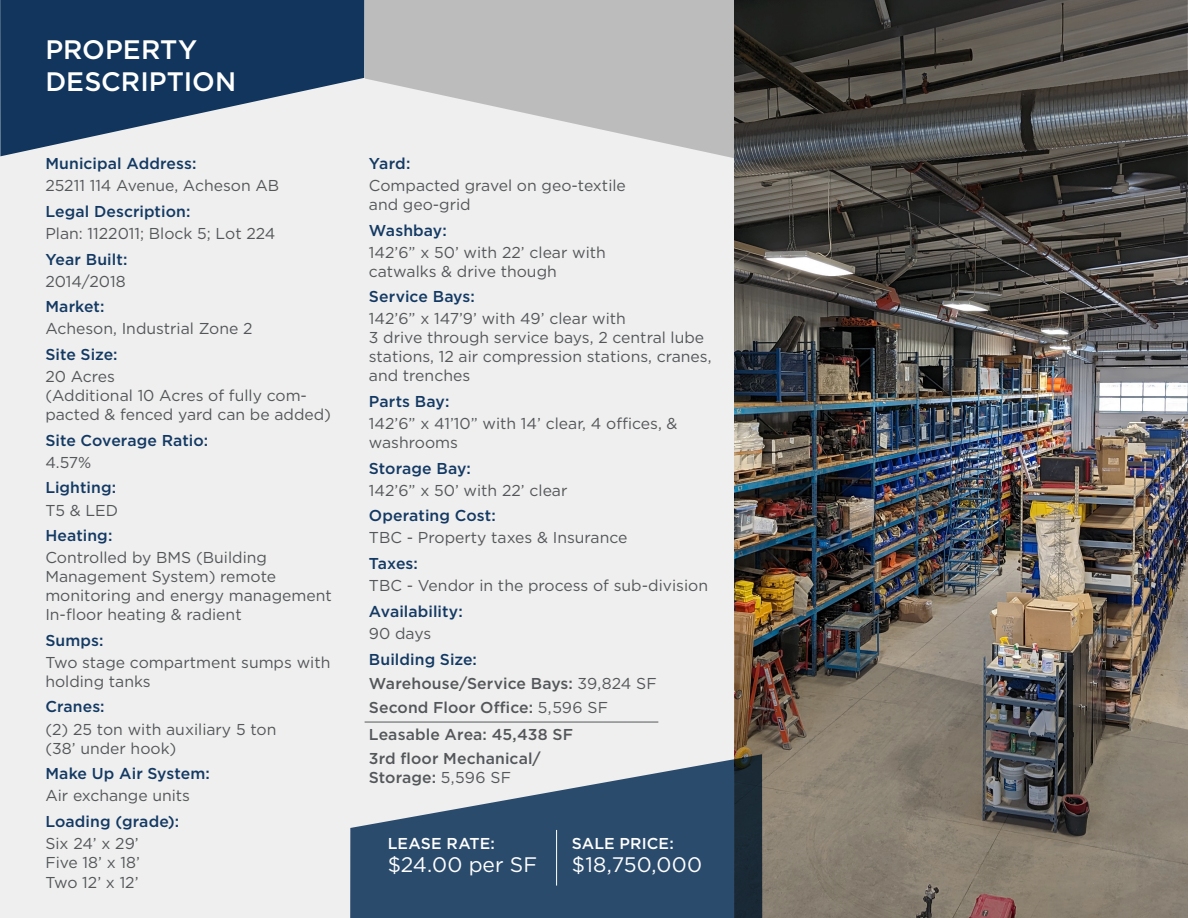
<style>
.page{position:relative;width:1188px;height:918px;background:#fff}
.page>*{position:absolute;margin:0;border:0;box-sizing:border-box;transform-origin:0 0}
.t1{font:500 26.7px/32.1px "Gotham";color:#fff}
.t2{font:21px "Gotham";letter-spacing:.005em;color:#fff}
.t3{font:15.75px/18.9px "Gotham";color:#54575a}
.t4{font:500 15.75px "Gotham";letter-spacing:.005em;color:#133963}
.t5{font:500 15.75px/19.5px "Gotham";letter-spacing:.005em;color:#54575a}
.t6{font:500 15.75px "Gotham";letter-spacing:.005em;color:#fff}
.s1{font-weight:400}
</style>
<div class="page">
<img style="left:734px;top:256px;width:454px;height:376px">
<img style="left:734px;top:632px;width:454px;height:286px">
<div style="left:0;top:0;width:734px;height:918px;background:#efefef"></div>
<svg style="left:350px;top:754px;width:412px;height:164px;fill:#2b4b6d"></svg>
<svg style="left:365px;top:0;width:823px;height:256px"></svg>
<svg style="left:0;top:0;width:365px;height:156px;fill:#11355c"></svg>
<hr style="left:365px;top:722px;width:293px;height:1px;background:#54575a">
<hr style="left:556px;top:830px;width:1px;height:56px;background:#fff">
<p class="t1" style="left:45px;top:33px;width:192px">PROPERTY<br>DESCRIPTION</p>
<p class="t4" style="left:45px;top:153px;width:153px">Municipal Address:</p>
<p class="t3" style="left:45px;top:176px;width:235px">25211 114 Avenue, Acheson AB</p>
<p class="t4" style="left:45px;top:201px;width:147px">Legal Description:</p>
<p class="t3" style="left:45px;top:224px;width:232px">Plan: 1122011; Block 5; Lot 224</p>
<p class="t4" style="left:45px;top:249px;width:84px">Year Built:</p>
<p class="t3" style="left:45px;top:271px;width:82px">2014/2018</p>
<p class="t4" style="left:45px;top:296px;width:61px">Market:</p>
<p class="t3" style="left:45px;top:319px;width:209px">Acheson, Industrial Zone 2</p>
<p class="t4" style="left:45px;top:344px;width:74px">Site Size:</p>
<p class="t3" style="left:45px;top:367px;width:287px">20 Acres<br>(Additional 10 Acres of fully com&shy;pacted &amp; fenced yard can be added)</p>
<p class="t4" style="left:45px;top:430px;width:164px">Site Coverage Ratio:</p>
<p class="t3" style="left:45px;top:452px;width:48px">4.57%</p>
<p class="t4" style="left:45px;top:478px;width:72px">Lighting:</p>
<p class="t3" style="left:45px;top:500px;width:74px">T5 &amp; LED</p>
<p class="t4" style="left:45px;top:525px;width:69px">Heating:</p>
<p class="t3" style="left:45px;top:548px;width:288px">Controlled by BMS (Building<br>Management System) remote monitoring and energy management<br>In-floor heating &amp; radient</p>
<p class="t4" style="left:45px;top:630px;width:60px">Sumps:</p>
<p class="t3" style="left:45px;top:653px;width:287px">Two stage compartment sumps with holding tanks</p>
<p class="t4" style="left:45px;top:697px;width:61px">Cranes:</p>
<p class="t3" style="left:45px;top:719px;width:233px">(2) 25 ton with auxiliary 5 ton (38’ under hook)</p>
<p class="t4" style="left:45px;top:763px;width:166px">Make Up Air System:</p>
<p class="t3" style="left:45px;top:786px;width:146px">Air exchange units</p>
<p class="t4" style="left:45px;top:811px;width:135px">Loading (grade):</p>
<p class="t3" style="left:45px;top:834px;width:96px;line-height:19.4px;text-align:justify">Six 24’ x 29’ Five 18’ x 18’ Two 12’ x 12’</p>
<p class="t4" style="left:369px;top:153px;width:43px">Yard:</p>
<p class="t3" style="left:369px;top:176px;width:259px">Compacted gravel on geo-textile and geo-grid</p>
<p class="t4" style="left:369px;top:220px;width:79px">Washbay:</p>
<p class="t3" style="left:369px;top:242px;width:239px">142’6” x 50’ with 22’ clear with catwalks &amp; drive though</p>
<p class="t4" style="left:369px;top:286px;width:107px">Service Bays:</p>
<p class="t3" style="left:369px;top:309px;width:344px">142’6” x 147’9’ with 49’ clear with<br>3 drive through service bays, 2 central lube stations, 12 air compression stations, cranes, and trenches</p>
<p class="t4" style="left:369px;top:391px;width:82px">Parts Bay:</p>
<p class="t3" style="left:369px;top:414px;width:310px">142’6” x 41’10” with 14’ clear, 4 offices, &amp; washrooms</p>
<p class="t4" style="left:369px;top:458px;width:104px">Storage Bay:</p>
<p class="t3" style="left:369px;top:480px;width:200px">142’6” x 50’ with 22’ clear</p>
<p class="t4" style="left:369px;top:505px;width:128px">Operating Cost:</p>
<p class="t3" style="left:369px;top:528px;width:260px">TBC - Property taxes &amp; Insurance</p>
<p class="t4" style="left:369px;top:553px;width:51px">Taxes:</p>
<p class="t3" style="left:369px;top:576px;width:341px">TBC - Vendor in the process of sub-division</p>
<p class="t4" style="left:369px;top:601px;width:95px">Availability:</p>
<p class="t3" style="left:369px;top:624px;width:64px">90 days</p>
<p class="t4" style="left:369px;top:649px;width:110px">Building Size:</p>
<p class="t5" style="left:369px;top:673px;width:289px">Warehouse/Service Bays: <span class="s1">39,824 SF</span></p>
<p class="t5" style="left:369px;top:697px;width:241px">Second Floor Office: <span class="s1">5,596 SF</span></p>
<p class="t5" style="left:369px;top:724px;width:206px">Leasable Area: 45,438 SF</p>
<p class="t5" style="left:369px;top:748px;width:173px">3rd floor Mechanical/<br>Storage: <span class="s1">5,596 SF</span></p>
<p class="t6" style="left:388px;top:833px;width:109px">LEASE RATE:</p>
<p class="t2" style="left:388px;top:851px;width:151px">$24.00 per SF</p>
<p class="t6" style="left:572px;top:833px;width:103px">SALE PRICE:</p>
<p class="t2" style="left:572px;top:851px;width:132px">$18,750,000</p>
</div>
